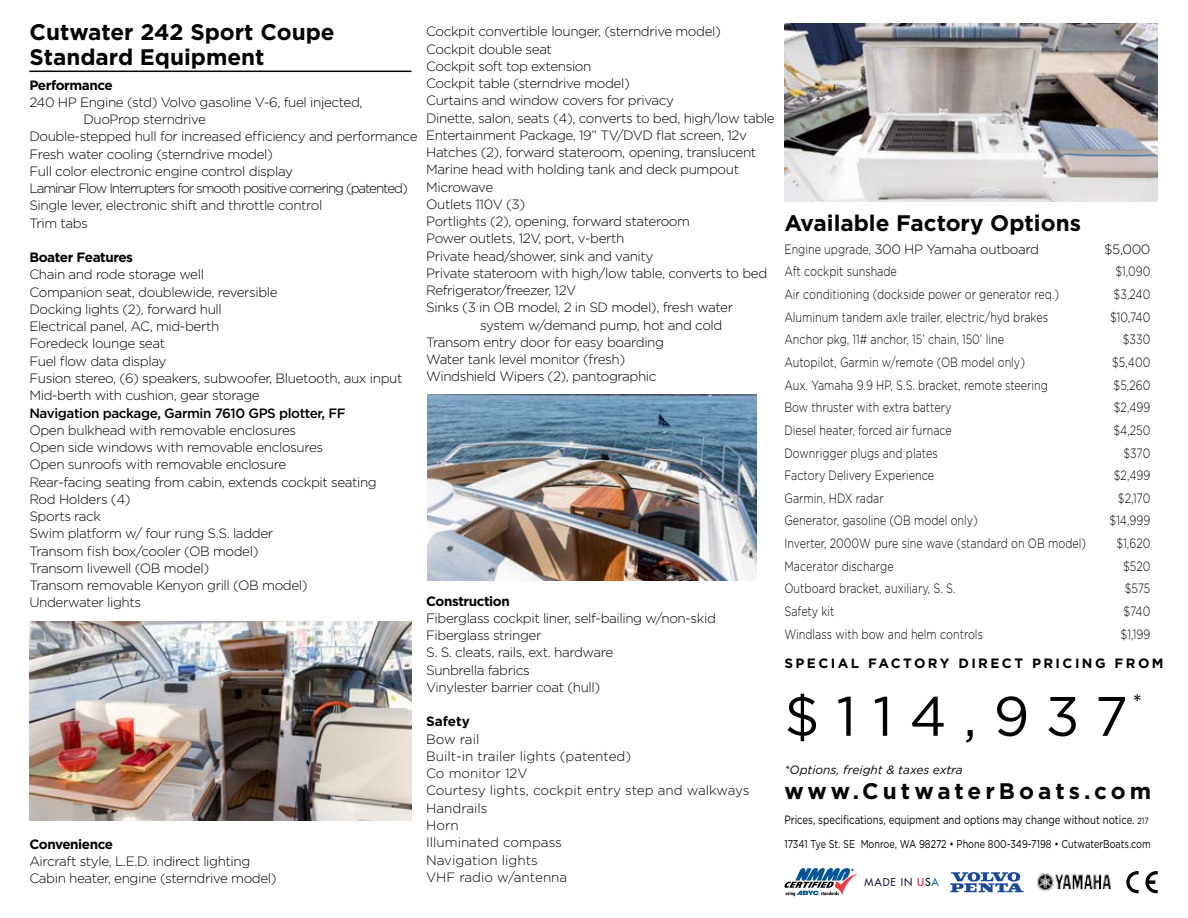
<style>
.page{position:relative;width:1188px;height:918px;background:#fff}
.page>*{position:absolute;margin:0;border:0;box-sizing:border-box;transform-origin:0 0}
.t1{font:55.5px "Gotham";letter-spacing:.295em;color:#000}
.t2{font:700 22.5px/24px "Gotham";color:#000101}
.t3{font:700 22.5px "Gotham";letter-spacing:.18em;color:#000101}
.t4{font:22.5px "Gotham";color:#000}
.t5{font:300 13.5px/17.2px "Gotham";letter-spacing:-.03em;color:#000}
.t6{font:300 13.5px "Gotham";color:#000;scale:.8 1}
.t7{font:300 13.5px/17.2px "Gotham";color:#000}
.t8{font:300 13.5px "Gotham";letter-spacing:-.03em;color:#000;scale:.8 1}
.t9{font:300 13.5px "Gotham";letter-spacing:-.08em;color:#000}
.t10{font:700 13.5px "Gotham";letter-spacing:-.03em;color:#000}
.t11{font:500 13.5px "Gotham";letter-spacing:-.03em;color:#000}
.t12{font:700 13.5px "Gotham";letter-spacing:.18em;color:#000101}
.t13{font:300 13.5px "Gotham";letter-spacing:-.05em;color:#000}
.t14{font:12px "Gotham";color:#000;scale:.8 1}
.t15{font:italic 12px "Gotham";color:#000}
.t16{font:11.4px "Gotham";color:#000;scale:.8 1}
.t17{font:10.5px "Futura";letter-spacing:.08em;color:#1a1943}
.s1{font-size:9px}
.s2{color:#eb0029}
.s3{color:#000}
.s4{color:#0068b4}
</style>
<div class="page">
<hr style="left:29px;top:71px;width:383px;height:1px;background:#000">
<svg style="left:950px;top:872px;width:74px;height:20px"></svg>
<svg style="left:784px;top:868px;width:74px;height:28px"></svg>
<svg style="left:1126px;top:871px;width:13px;height:22px"></svg>
<svg style="left:1145px;top:871px;width:13px;height:22px"></svg>
<img style="left:1037px;top:873px;width:74px;height:19px">
<img style="left:427px;top:394px;width:329px;height:186px">
<img style="left:784px;top:24px;width:374px;height:178px">
<img style="left:29px;top:621px;width:383px;height:199px">
<h2 class="t2" style="left:29px;top:20px;width:307px">Cutwater 242 Sport Coupe<br>Standard Equipment</h2>
<p class="t10" style="left:29px;top:76px;width:85px">Performance</p>
<p class="t5" style="left:29px;top:93px;width:335px">240 HP Engine (std) Volvo gasoline V-6, fuel injected,</p>
<p class="t5" style="left:83px;top:110px;width:124px">DuoProp sterndrive</p>
<p class="t5" style="left:29px;top:128px;width:390px">Double-stepped hull for increased efficiency and performance</p>
<p class="t5" style="left:29px;top:145px;width:245px">Fresh water cooling (sterndrive model)</p>
<p class="t5" style="left:29px;top:162px;width:265px">Full color electronic engine control display</p>
<p class="t9" style="left:29px;top:180px;width:380px">Laminar Flow Interrupters for smooth positive cornering (patented)</p>
<p class="t5" style="left:29px;top:197px;width:295px">Single lever, electronic shift and throttle control</p>
<p class="t5" style="left:29px;top:214px;width:60px">Trim tabs</p>
<p class="t10" style="left:29px;top:249px;width:105px">Boater Features</p>
<p class="t5" style="left:29px;top:266px;width:375px">Chain and rode storage well<br>Companion seat, doublewide, reversible<br>Docking lights (2), forward hull<br>Electrical panel, AC, mid-berth<br>Foredeck lounge seat<br>Fuel flow data display<br>Fusion stereo, (6) speakers, subwoofer, Bluetooth, aux input Mid-berth with cushion, gear storage</p>
<p class="t11" style="left:29px;top:404px;width:318px">Navigation package, Garmin 7610 GPS plotter, FF</p>
<p class="t5" style="left:29px;top:421px;width:349px">Open bulkhead with removable enclosures<br>Open side windows with removable enclosures<br>Open sunroofs with removable enclosure<br>Rear-facing seating from cabin, extends cockpit seating Rod Holders (4)<br>Sports rack<br>Swim platform w/ four rung S.S. ladder<br>Transom fish box/cooler (OB model)<br>Transom livewell (OB model)<br>Transom removable Kenyon grill (OB model)<br>Underwater lights</p>
<p class="t10" style="left:29px;top:835px;width:85px">Convenience</p>
<p class="t5" style="left:29px;top:852px;width:249px">Aircraft style, L.E.D. indirect lighting<br>Cabin heater, engine (sterndrive model)</p>
<p class="t5" style="left:426px;top:23px;width:296px">Cockpit convertible lounger, (sterndrive model)</p>
<p class="t5" style="left:426px;top:40px;width:127px">Cockpit double seat</p>
<p class="t5" style="left:426px;top:57px;width:167px">Cockpit soft top extension</p>
<p class="t5" style="left:426px;top:74px;width:205px">Cockpit table (sterndrive model)</p>
<p class="t5" style="left:426px;top:92px;width:249px">Curtains and window covers for privacy</p>
<p class="t5" style="left:426px;top:109px;width:350px">Dinette, salon, seats (4), converts to bed, high/low table</p>
<p class="t5" style="left:426px;top:126px;width:322px">Entertainment Package, 19” TV/DVD flat screen, 12v</p>
<p class="t5" style="left:426px;top:143px;width:332px">Hatches (2), forward stateroom, opening, translucent</p>
<p class="t5" style="left:426px;top:161px;width:314px">Marine head with holding tank and deck pumpout</p>
<p class="t13" style="left:426px;top:178px;width:69px">Microwave</p>
<p class="t5" style="left:426px;top:195px;width:101px">Outlets 110V (3)</p>
<p class="t5" style="left:426px;top:212px;width:265px">Portlights (2), opening, forward stateroom</p>
<p class="t5" style="left:426px;top:230px;width:200px">Power outlets, 12V, port, v-berth</p>
<p class="t5" style="left:426px;top:247px;width:229px">Private head/shower, sink and vanity</p>
<p class="t5" style="left:426px;top:264px;width:343px">Private stateroom with high/low table, converts to bed</p>
<p class="t5" style="left:426px;top:281px;width:152px">Refrigerator/freezer, 12V</p>
<p class="t5" style="left:426px;top:299px;width:308px">Sinks (3 in OB model, 2 in SD model), fresh water</p>
<p class="t5" style="left:480px;top:316px;width:244px">system w/demand pump, hot and cold</p>
<p class="t5" style="left:426px;top:333px;width:239px">Transom entry door for easy boarding</p>
<p class="t5" style="left:426px;top:350px;width:201px">Water tank level monitor (fresh)</p>
<p class="t5" style="left:426px;top:368px;width:232px">Windshield Wipers (2), pantographic</p>
<p class="t10" style="left:426px;top:592px;width:85px">Construction</p>
<p class="t5" style="left:426px;top:609px;width:291px">Fiberglass cockpit liner, self-bailing w/non-skid<br>Fiberglass stringer<br>S. S. cleats, rails, ext. hardware<br>Sunbrella fabrics<br>Vinylester barrier coat (hull)</p>
<p class="t10" style="left:426px;top:713px;width:45px">Safety</p>
<p class="t7" style="left:426px;top:730px;width:325px">Bow rail<br>Built-in trailer lights (patented)<br>Co monitor 12V<br>Courtesy lights, cockpit entry step and walkways<br>Handrails<br>Horn<br>Illuminated compass<br>Navigation lights<br>VHF radio w/antenna</p>
<h2 class="t2" style="left:784px;top:211px;width:298px">Available Factory Options</h2>
<p class="t8" style="left:784px;top:240px;width:320px">Engine upgrade, 300 HP Yamaha outboard</p>
<p class="t5" style="left:1104px;top:240px;width:48px">$5,000</p>
<p class="t6" style="left:784px;top:263px;width:142px">Aft cockpit sunshade</p>
<p class="t8" style="left:1115px;top:263px;width:45px">$1,090</p>
<p class="t6" style="left:784px;top:286px;width:345px">Air conditioning (dockside power or generator req.)</p>
<p class="t8" style="left:1114px;top:286px;width:47px">$3,240</p>
<p class="t6" style="left:784px;top:308px;width:331px">Aluminum tandem axle trailer, electric/hyd brakes</p>
<p class="t8" style="left:1110px;top:308px;width:52px">$10,740</p>
<p class="t6" style="left:784px;top:331px;width:276px">Anchor pkg, 11# anchor, 15’ chain, 150’ line</p>
<p class="t8" style="left:1123px;top:331px;width:36px">$330</p>
<p class="t6" style="left:784px;top:354px;width:302px">Autopilot, Garmin w/remote (OB model only)</p>
<p class="t8" style="left:1112px;top:354px;width:49px">$5,400</p>
<p class="t6" style="left:784px;top:376px;width:331px">Aux. Yamaha 9.9 HP, S.S. bracket, remote steering</p>
<p class="t8" style="left:1114px;top:376px;width:48px">$5,260</p>
<p class="t6" style="left:784px;top:399px;width:210px">Bow thruster with extra battery</p>
<p class="t8" style="left:1114px;top:399px;width:47px">$2,499</p>
<p class="t6" style="left:784px;top:422px;width:211px">Diesel heater, forced air furnace</p>
<p class="t8" style="left:1113px;top:422px;width:48px">$4,250</p>
<p class="t6" style="left:784px;top:444px;width:193px">Downrigger plugs and plates</p>
<p class="t8" style="left:1124px;top:444px;width:35px">$370</p>
<p class="t6" style="left:784px;top:467px;width:188px">Factory Delivery Experience</p>
<p class="t8" style="left:1114px;top:467px;width:47px">$2,499</p>
<p class="t6" style="left:784px;top:490px;width:126px">Garmin, HDX radar</p>
<p class="t8" style="left:1118px;top:490px;width:42px">$2,170</p>
<p class="t6" style="left:784px;top:512px;width:243px">Generator, gasoline (OB model only)</p>
<p class="t8" style="left:1110px;top:512px;width:53px">$14,999</p>
<p class="t6" style="left:784px;top:535px;width:379px">Inverter, 2000W pure sine wave (standard on OB model)</p>
<p class="t8" style="left:1117px;top:535px;width:44px">$1,620</p>
<p class="t6" style="left:784px;top:557px;width:138px">Macerator discharge</p>
<p class="t8" style="left:1123px;top:557px;width:36px">$520</p>
<p class="t6" style="left:784px;top:580px;width:216px">Outboard bracket, auxiliary, S. S.</p>
<p class="t8" style="left:1125px;top:580px;width:34px">$575</p>
<p class="t6" style="left:784px;top:603px;width:64px">Safety kit</p>
<p class="t8" style="left:1123px;top:603px;width:35px">$740</p>
<p class="t6" style="left:784px;top:625px;width:250px">Windlass with bow and helm controls</p>
<p class="t8" style="left:1121px;top:625px;width:39px">$1,199</p>
<p class="t12" style="left:784px;top:654px;width:381px">SPECIAL FACTORY DIRECT PRICING FROM</p>
<h1 class="t1" style="left:784px;top:681px;width:345px">$114,937</h1>
<h2 class="t4" style="left:1132px;top:688px;width:11px">*</h2>
<p class="t15" style="left:784px;top:762px;width:180px">*Options, freight &amp; taxes extra</p>
<h2 class="t3" style="left:784px;top:776px;width:368px">www.CutwaterBoats.com</h2>
<p class="t14" style="left:784px;top:812px;width:457px">Prices, specifications, equipment and options may change without notice. <span class="s1">217</span></p>
<p class="t16" style="left:784px;top:837px;width:459px">17341 Tye St. SE Monroe, WA 98272 • Phone 800-349-7198 • CutwaterBoats.com</p>
<p class="t17" style="left:865px;top:876px;width:76px">MADE IN <span class="s2">U</span><span class="s3">S</span><span class="s4">A</span></p>
</div>
